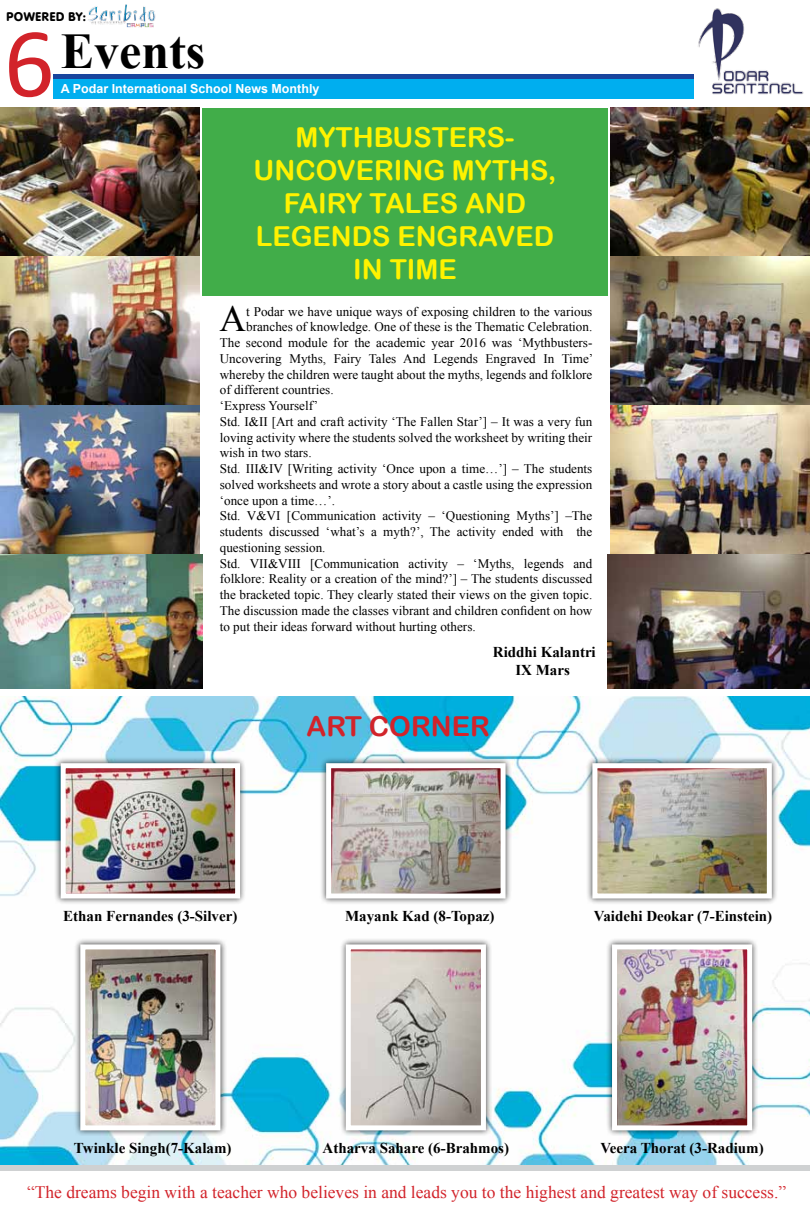
<style>
.page{position:relative;width:810px;height:1215px;background:#fff}
.page>*{position:absolute;margin:0;border:0;box-sizing:border-box;transform-origin:0 0}
.t1{font:100px "Calibri";color:#d2232a}
.t2{font:700 50px "Times New Roman";color:#000}
.t3{font:36.88px "Times New Roman";color:#000}
.t4{font:27.5px/33px "Arial Rounded MT Bold";color:#fff200;text-align:center}
.t5{font:27.5px "Arial Rounded MT Bold";color:#d2232a}
.t6{font:17.5px "Times New Roman";color:#d2232a}
.t7{font:700 15px/18px "Times New Roman";color:#000;text-align:center}
.t8{font:13.12px "Times New Roman";color:#000}
.t9{font:13.12px "VAG Round";color:#000}
.t10{font:700 12.5px "Arial";color:#fff}
</style>
<div class="page">
<div style="left:202px;top:108px;width:406px;height:188px;background:#41ad49"></div>
<img style="left:0;top:696px;width:810px;height:200px">
<img style="left:0;top:963px;width:810px;height:205px">
<svg style="left:53px;top:74px;width:633px;height:6px;background:#1456aa"></svg>
<div style="left:53px;top:80px;width:640px;height:19px;background:#00aeef"></div>
<img style="left:88px;top:4px;width:67px;height:24px">
<img style="left:686px;top:8px;width:118px;height:91px">
<div style="left:1px;top:1165px;width:809px;height:5px;background:#cfd1d2"></div>
<img style="left:0;top:108px;width:199px;height:447px">
<img style="left:611px;top:108px;width:199px;height:447px">
<img style="left:0;top:555px;width:202px;height:134px">
<img style="left:608px;top:555px;width:202px;height:134px">
<div style="left:54px;top:757px;width:192px;height:148px;background:#000;opacity:.75"></div>
<img style="left:67px;top:769px;width:167px;height:124px">
<div style="left:61px;top:763px;width:179px;height:136px;border:5px solid #fff"></div>
<div style="left:320px;top:757px;width:192px;height:148px;background:#000;opacity:.75"></div>
<img style="left:332px;top:769px;width:168px;height:124px">
<div style="left:326px;top:763px;width:180px;height:136px;border:5px solid #fff"></div>
<div style="left:586px;top:757px;width:192px;height:148px;background:#000;opacity:.75"></div>
<img style="left:598px;top:769px;width:168px;height:124px">
<div style="left:592px;top:763px;width:180px;height:136px;border:5px solid #fff"></div>
<div style="left:74px;top:938px;width:153px;height:199px;background:#000;opacity:.75"></div>
<img style="left:86px;top:950px;width:128px;height:174px">
<div style="left:80px;top:944px;width:140px;height:186px;border:5px solid #fff"></div>
<div style="left:606px;top:938px;width:153px;height:199px;background:#000;opacity:.75"></div>
<img style="left:618px;top:950px;width:128px;height:174px">
<div style="left:612px;top:944px;width:140px;height:186px;border:5px solid #fff"></div>
<div style="left:339px;top:938px;width:153px;height:199px;background:#000;opacity:.75"></div>
<img style="left:352px;top:950px;width:128px;height:174px">
<div style="left:346px;top:944px;width:140px;height:186px;border:5px solid #fff"></div>
<p class="t9" style="left:6px;top:9px;width:17px">POWERED</p>
<p class="t9" style="left:68px;top:9px;width:20px">BY:</p>
<h1 class="t1" style="left:4px;top:0;width:52px">6</h1>
<h2 class="t2" style="left:61px;top:17px;width:146px">Events</h2>
<p class="t10" style="left:61px;top:81px;width:260px">A Podar International School News Monthly</p>
<h3 class="t4" style="left:254px;top:120px;width:304px">MYTHBUSTERS-<br>UNCOVERING MYTHS,<br>FAIRY TALES AND<br>LEGENDS ENGRAVED<br>IN TIME</h3>
<h3 class="t3" style="left:220px;top:294px;width:28px">A</h3>
<p class="t8" style="left:246px;top:303px;width:348px">t Podar we have unique ways of exposing children to the various</p>
<p class="t8" style="left:246px;top:318px;width:348px">branches of knowledge. One of these is the Thematic Celebration.</p>
<p class="t8" style="left:220px;top:334px;width:374px">The second module for the academic year 2016 was ‘Mythbusters-</p>
<p class="t8" style="left:220px;top:350px;width:375px">Uncovering Myths, Fairy Tales And Legends Engraved In Time’</p>
<p class="t8" style="left:220px;top:366px;width:374px">whereby the children were taught about the myths, legends and folklore</p>
<p class="t8" style="left:220px;top:381px;width:115px">of different countries.</p>
<p class="t8" style="left:220px;top:397px;width:100px">‘Express Yourself’</p>
<p class="t8" style="left:220px;top:413px;width:374px">Std. I&amp;II [Art and craft activity ‘The Fallen Star’] – It was a very fun</p>
<p class="t8" style="left:220px;top:429px;width:374px">loving activity where the students solved the worksheet by writing their</p>
<p class="t8" style="left:220px;top:444px;width:93px">wish in two stars.</p>
<p class="t8" style="left:220px;top:460px;width:374px">Std. III&amp;IV [Writing activity ‘Once upon a time…’] – The students</p>
<p class="t8" style="left:220px;top:476px;width:374px">solved worksheets and wrote a story about a castle using the expression</p>
<p class="t8" style="left:220px;top:492px;width:117px">‘once upon a time…’.</p>
<p class="t8" style="left:220px;top:507px;width:374px">Std. V&amp;VI [Communication activity – ‘Questioning Myths’] –The</p>
<p class="t8" style="left:220px;top:523px;width:374px">students discussed ‘what’s a myth?’, The activity ended with the</p>
<p class="t8" style="left:220px;top:539px;width:107px">questioning session.</p>
<p class="t8" style="left:220px;top:555px;width:374px">Std. VII&amp;VIII [Communication activity – ‘Myths, legends and</p>
<p class="t8" style="left:220px;top:570px;width:374px">folklore: Reality or a creation of the mind?’] – The students discussed</p>
<p class="t8" style="left:220px;top:586px;width:374px">the bracketed topic. They clearly stated their views on the given topic.</p>
<p class="t8" style="left:220px;top:602px;width:374px">The discussion made the classes vibrant and children confident on how</p>
<p class="t8" style="left:220px;top:618px;width:257px">to put their ideas forward without hurting others.</p>
<p class="t7" style="left:493px;top:642px;width:104px">Riddhi Kalantri<br>IX Mars</p>
<h3 class="t5" style="left:307px;top:710px;width:185px">ART CORNER</h3>
<p class="t7" style="left:63px;top:907px;width:176px">Ethan Fernandes (3-Silver)</p>
<p class="t7" style="left:345px;top:907px;width:151px">Mayank Kad (8-Topaz)</p>
<p class="t7" style="left:594px;top:907px;width:180px">Vaidehi Deokar (7-Einstein)</p>
<p class="t7" style="left:74px;top:1138px;width:159px">Twinkle Singh(7-Kalam)</p>
<p class="t7" style="left:323px;top:1138px;width:188px">Atharva Sahare (6-Brahmos)</p>
<p class="t7" style="left:600px;top:1138px;width:165px">Veera Thorat (3-Radium)</p>
<h3 class="t6" style="left:27px;top:1180px;width:761px">“The dreams begin with a teacher who believes in and leads you to the highest and greatest way of success.”</h3>
</div>
